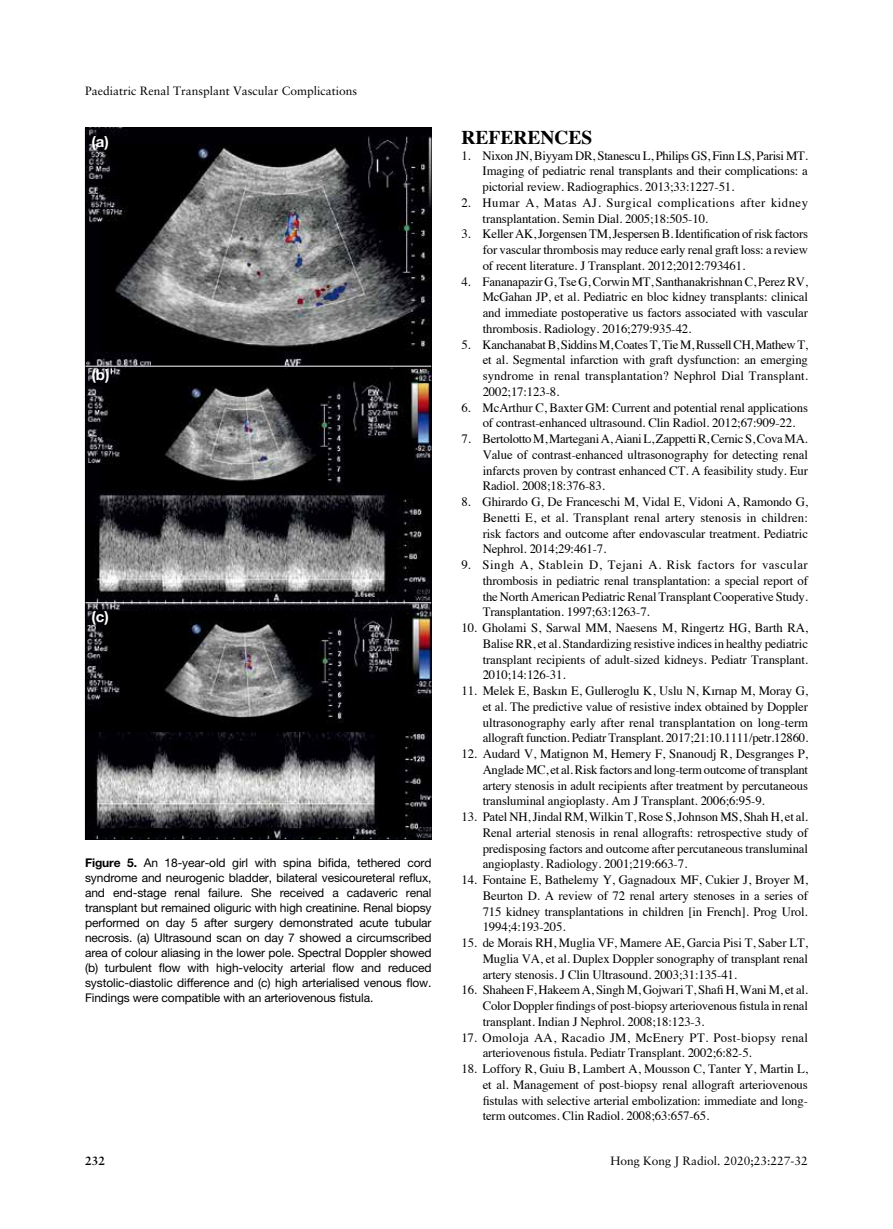
<style>
.page{position:relative;width:893px;height:1229px;background:#fff}
.page>*{position:absolute;margin:0;border:0;box-sizing:border-box;transform-origin:0 0}
.t1{font:700 19.5px "Times";color:#000}
.t2{font:700 15px "Helvetica Neue";color:#fff}
.t3{font:12.75px/15.8px "Times";letter-spacing:-.01em;color:#000;text-align:justify}
.t4{font:12.75px/15.8px "Times";letter-spacing:.035em;color:#000}
.t5{font:12px/15px "Helvetica Neue";letter-spacing:-.01em;color:#000;text-align:justify}
.t6{font:12px "Sabon";color:#000}
.t7{font:700 12px "Sabon";color:#000}
.s1{font-weight:700}
</style>
<div class="page">
<img style="left:87px;top:130px;width:343px;height:708px">
<hr style="left:85px;top:366px;width:346px;height:1px;background:#fff">
<hr style="left:85px;top:602px;width:346px;height:1px;background:#fff">
<p class="t6" style="left:85px;top:84px;width:274px">Paediatric Renal Transplant Vascular Complications</p>
<p class="t2" style="left:91px;top:132px;width:19px">(a)</p>
<p class="t2" style="left:91px;top:365px;width:20px">(b)</p>
<p class="t2" style="left:91px;top:608px;width:19px">(c)</p>
<p class="t5" style="left:85px;top:855px;width:348px"><span class="s1">Figure 5.</span> An 18-year-old girl with spina bifida, tethered cord syndrome and neurogenic bladder, bilateral vesicoureteral reflux, and end-stage renal failure. She received a cadaveric renal transplant but remained oliguric with high creatinine. Renal biopsy performed on day 5 after surgery demonstrated acute tubular necrosis. (a) Ultrasound scan on day 7 showed a circumscribed area of colour aliasing in the lower pole. Spectral Doppler showed (b) turbulent flow with high-velocity arterial flow and reduced systolic-diastolic difference and (c) high arterialised venous flow.<br>Findings were compatible with an arteriovenous fistula.</p>
<h1 class="t1" style="left:461px;top:119px;width:133px">REFERENCES</h1>
<p class="t3" style="left:483px;top:146px;width:327px;text-indent:-21px">1. Nixon JN, Biyyam DR, Stanescu L, Philips GS, Finn LS, Parisi MT.<br>Imaging of pediatric renal transplants and their complications: a pictorial review. Radiographics. 2013;33:1227-51.</p>
<p class="t4" style="left:483px;top:194px;width:327px;text-indent:-21px">2. Humar A, Matas AJ. Surgical complications after kidney transplantation. Semin Dial. 2005;18:505-10.</p>
<p class="t3" style="left:483px;top:225px;width:327px;text-indent:-21px">3. Keller AK, Jorgensen TM, Jespersen B. Identification of risk factors for vascular thrombosis may reduce early renal graft loss: a review of recent literature. J Transplant. 2012;2012:793461.</p>
<p class="t3" style="left:483px;top:272px;width:327px;text-indent:-21px">4. Fananapazir G, Tse G, Corwin MT, Santhanakrishnan C, Perez RV, McGahan JP, et al. Pediatric en bloc kidney transplants: clinical and immediate postoperative us factors associated with vascular thrombosis. Radiology. 2016;279:935-42.</p>
<p class="t3" style="left:483px;top:335px;width:327px;text-indent:-21px">5. Kanchanabat B, Siddins M, Coates T, Tie M, Russell CH, Mathew T, et al. Segmental infarction with graft dysfunction: an emerging syndrome in renal transplantation? Nephrol Dial Transplant.<br>2002;17:123-8.</p>
<p class="t3" style="left:483px;top:398px;width:327px;text-indent:-21px">6. McArthur C, Baxter GM: Current and potential renal applications of contrast-enhanced ultrasound. Clin Radiol. 2012;67:909-22.</p>
<p class="t3" style="left:483px;top:430px;width:327px;text-indent:-21px">7. Bertolotto M, Martegani A, Aiani L, Zappetti R, Cernic S, Cova MA.<br>Value of contrast-enhanced ultrasonography for detecting renal infarcts proven by contrast enhanced CT. A feasibility study. Eur Radiol. 2008;18:376-83.</p>
<p class="t3" style="left:483px;top:493px;width:327px;text-indent:-21px">8. Ghirardo G, De Franceschi M, Vidal E, Vidoni A, Ramondo G, Benetti E, et al. Transplant renal artery stenosis in children: risk factors and outcome after endovascular treatment. Pediatric Nephrol. 2014;29:461-7.</p>
<p class="t3" style="left:483px;top:556px;width:327px;text-indent:-21px">9. Singh A, Stablein D, Tejani A. Risk factors for vascular thrombosis in pediatric renal transplantation: a special report of the North American Pediatric Renal Transplant Cooperative Study.<br>Transplantation. 1997;63:1263-7.</p>
<p class="t3" style="left:483px;top:619px;width:327px;text-indent:-21px">10. Gholami S, Sarwal MM, Naesens M, Ringertz HG, Barth RA, Balise RR, et al. Standardizing resistive indices in healthy pediatric transplant recipients of adult-sized kidneys. Pediatr Transplant.<br>2010;14:126-31.</p>
<p class="t3" style="left:483px;top:682px;width:327px;text-indent:-21px">11. Melek E, Baskın E, Gulleroglu K, Uslu N, Kırnap M, Moray G, et al. The predictive value of resistive index obtained by Doppler ultrasonography early after renal transplantation on long-term allograft function. Pediatr Transplant. 2017;21:10.1111/petr.12860.</p>
<p class="t3" style="left:483px;top:745px;width:327px;text-indent:-21px">12. Audard V, Matignon M, Hemery F, Snanoudj R, Desgranges P, Anglade MC, et al. Risk factors and long-term outcome of transplant artery stenosis in adult recipients after treatment by percutaneous transluminal angioplasty. Am J Transplant. 2006;6:95-9.</p>
<p class="t3" style="left:483px;top:808px;width:327px;text-indent:-21px">13. Patel NH, Jindal RM, Wilkin T, Rose S, Johnson MS, Shah H, et al.<br>Renal arterial stenosis in renal allografts: retrospective study of predisposing factors and outcome after percutaneous transluminal angioplasty. Radiology. 2001;219:663-7.</p>
<p class="t3" style="left:483px;top:871px;width:327px;text-indent:-21px">14. Fontaine E, Bathelemy Y, Gagnadoux MF, Cukier J, Broyer M, Beurton D. A review of 72 renal artery stenoses in a series of 715 kidney transplantations in children [in French]. Prog Urol.<br>1994;4:193-205.</p>
<p class="t3" style="left:483px;top:934px;width:327px;text-indent:-21px">15. de Morais RH, Muglia VF, Mamere AE, Garcia Pisi T, Saber LT, Muglia VA, et al. Duplex Doppler sonography of transplant renal artery stenosis. J Clin Ultrasound. 2003;31:135-41.</p>
<p class="t3" style="left:483px;top:981px;width:327px;text-indent:-21px">16. Shaheen F, Hakeem A, Singh M, Gojwari T, Shafi H, Wani M, et al.<br>Color Doppler findings of post-biopsy arteriovenous fistula in renal transplant. Indian J Nephrol. 2008;18:123-3.</p>
<p class="t3" style="left:483px;top:1028px;width:327px;text-indent:-21px">17. Omoloja AA, Racadio JM, McEnery PT. Post-biopsy renal arteriovenous fistula. Pediatr Transplant. 2002;6:82-5.</p>
<p class="t3" style="left:483px;top:1060px;width:327px;text-indent:-21px">18. Loffory R, Guiu B, Lambert A, Mousson C, Tanter Y, Martin L, et al. Management of post-biopsy renal allograft arteriovenous fistulas with selective arterial embolization: immediate and long&shy;term outcomes. Clin Radiol. 2008;63:657-65.</p>
<p class="t7" style="left:85px;top:1153px;width:22px">232</p>
<p class="t6" style="left:610px;top:1153px;width:199px">Hong Kong J Radiol. 2020;23:227-32</p>
</div>
